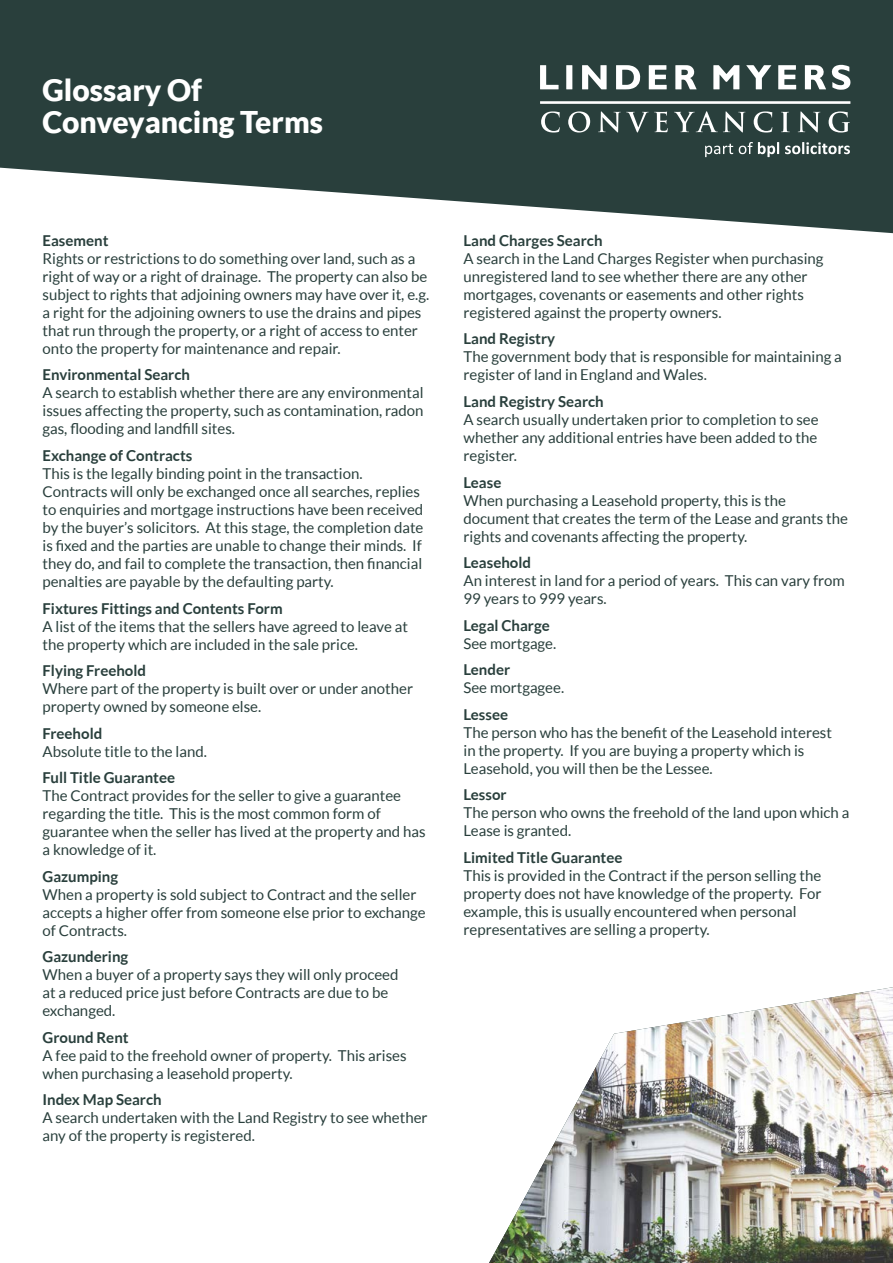
<style>
.page{position:relative;width:893px;height:1263px;background:#fff}
.page>*{position:absolute;margin:0;border:0;box-sizing:border-box;transform-origin:0 0}
.t1{font:900 30px/32px "Lato";color:#fff}
.t2{font:15px/18px "Lato";color:#293f3c}
.t3{font:700 15px "Lato";color:#293f3c}
</style>
<div class="page">
<img style="left:489px;top:987px;width:404px;height:276px">
<svg style="left:0;top:0;width:893px;height:233px;background:#495b59"></svg>
<svg style="left:540px;top:101px;width:310px;height:3px"></svg>
<svg style="left:713px;top:65px;width:26px;height:24px"></svg>
<svg style="left:582px;top:65px;width:25px;height:24px"></svg>
<svg style="left:616px;top:65px;width:24px;height:24px"></svg>
<svg style="left:675px;top:65px;width:22px;height:24px"></svg>
<svg style="left:649px;top:65px;width:18px;height:24px"></svg>
<svg style="left:778px;top:65px;width:18px;height:24px"></svg>
<svg style="left:805px;top:65px;width:45px;height:25px"></svg>
<svg style="left:746px;top:65px;width:25px;height:24px"></svg>
<svg style="left:540px;top:65px;width:19px;height:24px"></svg>
<svg style="left:566px;top:65px;width:6px;height:24px"></svg>
<svg style="left:541px;top:111px;width:19px;height:22px"></svg>
<svg style="left:568px;top:111px;width:22px;height:22px"></svg>
<svg style="left:598px;top:111px;width:70px;height:22px"></svg>
<svg style="left:674px;top:111px;width:71px;height:21px"></svg>
<svg style="left:754px;top:111px;width:18px;height:22px"></svg>
<svg style="left:781px;top:112px;width:9px;height:20px"></svg>
<svg style="left:798px;top:111px;width:22px;height:21px"></svg>
<svg style="left:829px;top:111px;width:21px;height:22px"></svg>
<svg style="left:705px;top:144px;width:28px;height:13px"></svg>
<svg style="left:739px;top:142px;width:40px;height:15px"></svg>
<svg style="left:785px;top:142px;width:65px;height:12px"></svg>
<h1 class="t1" style="left:43px;top:73px;width:282px">Glossary Of<br>Conveyancing Terms</h1>
<p class="t3" style="left:43px;top:232px;width:67px">Easement</p>
<p class="t2" style="left:43px;top:249px;width:388px">Rights or restrictions to do something over land, such as a right of way or a right of drainage. The property can also be subject to rights that adjoining owners may have over it, e.g. a right for the adjoining owners to use the drains and pipes that run through the property, or a right of access to enter onto the property for maintenance and repair.</p>
<p class="t3" style="left:43px;top:366px;width:149px">Environmental Search</p>
<p class="t2" style="left:43px;top:384px;width:383px;text-align:justify">A search to establish whether there are any environmental issues affecting the property, such as contamination, radon gas, flooding and landfill sites.</p>
<p class="t3" style="left:43px;top:447px;width:151px">Exchange of Contracts</p>
<p class="t2" style="left:43px;top:464px;width:382px">This is the legally binding point in the transaction.<br>Contracts will only be exchanged once all searches, replies to enquiries and mortgage instructions have been received by the buyer’s solicitors. At this stage, the completion date is fixed and the parties are unable to change their minds. If they do, and fail to complete the transaction, then financial penalties are payable by the defaulting party.</p>
<p class="t3" style="left:43px;top:599px;width:242px">Fixtures Fittings and Contents Form</p>
<p class="t2" style="left:43px;top:617px;width:367px">A list of the items that the sellers have agreed to leave at the property which are included in the sale price.</p>
<p class="t3" style="left:43px;top:662px;width:105px">Flying Freehold</p>
<p class="t2" style="left:43px;top:679px;width:372px">Where part of the property is built over or under another property owned by someone else.</p>
<p class="t3" style="left:43px;top:724px;width:61px">Freehold</p>
<p class="t2" style="left:43px;top:742px;width:166px">Absolute title to the land.</p>
<p class="t3" style="left:43px;top:769px;width:134px">Full Title Guarantee</p>
<p class="t2" style="left:43px;top:786px;width:385px">The Contract provides for the seller to give a guarantee regarding the title. This is the most common form of guarantee when the seller has lived at the property and has a knowledge of it.</p>
<p class="t3" style="left:43px;top:867px;width:77px">Gazumping</p>
<p class="t2" style="left:43px;top:885px;width:385px">When a property is sold subject to Contract and the seller accepts a higher offer from someone else prior to exchange of Contracts.</p>
<p class="t3" style="left:43px;top:948px;width:87px">Gazundering</p>
<p class="t2" style="left:43px;top:965px;width:357px">When a buyer of a property says they will only proceed at a reduced price just before Contracts are due to be exchanged.</p>
<p class="t3" style="left:43px;top:1028px;width:88px">Ground Rent</p>
<p class="t2" style="left:43px;top:1046px;width:366px">A fee paid to the freehold owner of property. This arises when purchasing a leasehold property.</p>
<p class="t3" style="left:43px;top:1091px;width:121px">Index Map Search</p>
<p class="t2" style="left:43px;top:1108px;width:387px">A search undertaken with the Land Registry to see whether any of the property is registered.</p>
<p class="t3" style="left:463px;top:232px;width:141px">Land Charges Search</p>
<p class="t2" style="left:463px;top:249px;width:362px">A search in the Land Charges Register when purchasing unregistered land to see whether there are any other mortgages, covenants or easements and other rights registered against the property owners.</p>
<p class="t3" style="left:463px;top:330px;width:93px">Land Registry</p>
<p class="t2" style="left:463px;top:348px;width:380px">The government body that is responsible for maintaining a register of land in England and Wales.</p>
<p class="t3" style="left:463px;top:393px;width:142px">Land Registry Search</p>
<p class="t2" style="left:463px;top:410px;width:357px;text-align:justify">A search usually undertaken prior to completion to see whether any additional entries have been added to the register.</p>
<p class="t3" style="left:463px;top:473px;width:39px">Lease</p>
<p class="t2" style="left:463px;top:491px;width:386px">When purchasing a Leasehold property, this is the document that creates the term of the Lease and grants the rights and covenants affecting the property.</p>
<p class="t3" style="left:463px;top:554px;width:69px">Leasehold</p>
<p class="t2" style="left:463px;top:571px;width:383px">An interest in land for a period of years. This can vary from<br>99 years to 999 years.</p>
<p class="t3" style="left:463px;top:616px;width:88px">Legal Charge</p>
<p class="t2" style="left:463px;top:634px;width:94px">See mortgage.</p>
<p class="t3" style="left:463px;top:661px;width:48px">Lender</p>
<p class="t2" style="left:463px;top:678px;width:102px">See mortgagee.</p>
<p class="t3" style="left:463px;top:705px;width:46px">Lessee</p>
<p class="t2" style="left:463px;top:723px;width:370px">The person who has the benefit of the Leasehold interest in the property. If you are buying a property which is<br>Leasehold, you will then be the Lessee.</p>
<p class="t3" style="left:463px;top:786px;width:45px">Lessor</p>
<p class="t2" style="left:463px;top:803px;width:387px">The person who owns the freehold of the land upon which a<br>Lease is granted.</p>
<p class="t3" style="left:463px;top:848px;width:160px">Limited Title Guarantee</p>
<p class="t2" style="left:463px;top:866px;width:360px">This is provided in the Contract if the person selling the property does not have knowledge of the property. For example, this is usually encountered when personal representatives are selling a property.</p>
</div>
